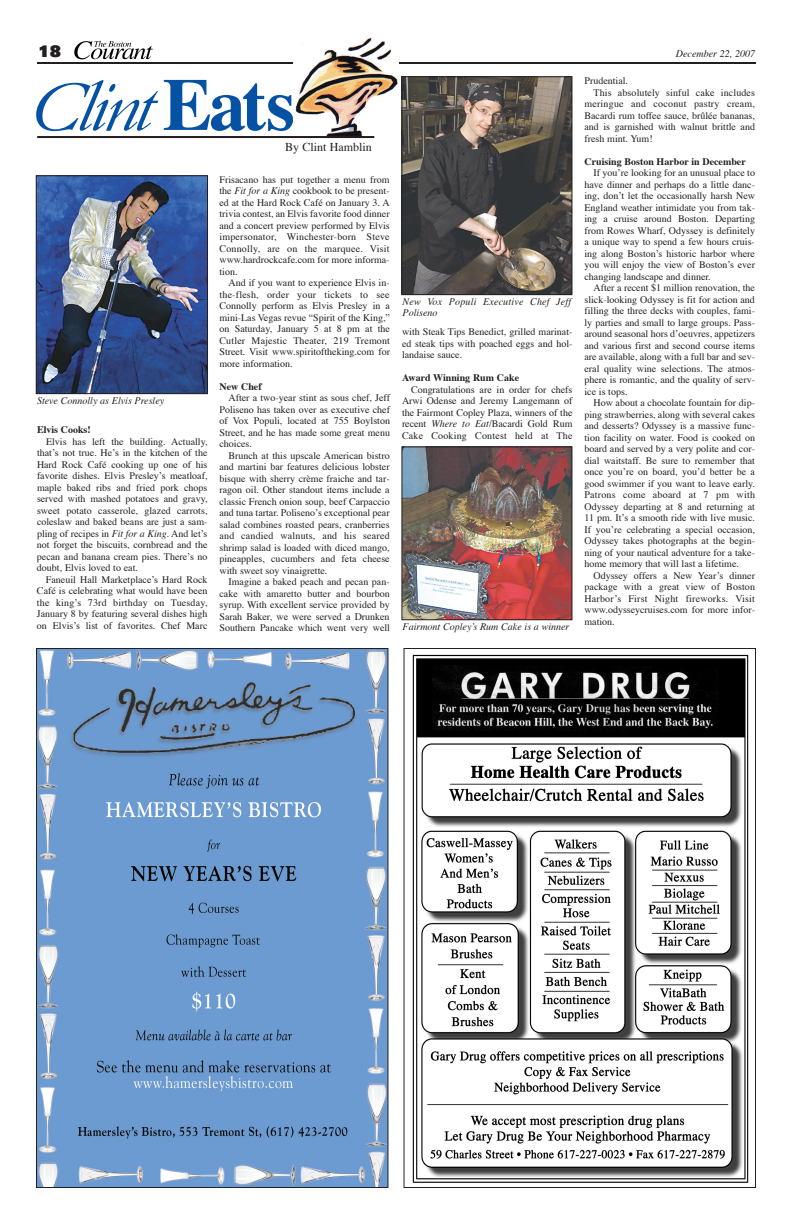
<style>
.page{position:relative;width:792px;height:1224px;background:#fff}
.page>*{position:absolute;margin:0;border:0;box-sizing:border-box;transform-origin:0 0}
.t1{font:italic 74px "Bembo";color:#0551a4}
.t2{font:900 16px "Univers";color:#231f20}
.t3{font:12px "Times";color:#231f20}
.t4{font:10px/11.5px "Times";color:#231f20;text-align:justify}
.t5{font:italic 10px "Times";color:#231f20}
.t6{font:700 10px "Times";color:#231f20}
.t7{font:italic 10px/11.5px "Times";letter-spacing:.02em;color:#231f20}
.t8{font:10px "Times";letter-spacing:.02em;color:#231f20}
.s1{font-family:"Times";font-weight:700;font-style:normal}
.s2{font-style:italic}
</style>
<div class="page">
<hr style="left:37px;top:62px;width:719px;height:2px;background:#231f20">
<img style="left:293px;top:38px;width:105px;height:101px">
<hr style="left:37px;top:136px;width:337px;height:2px;background:#231f20">
<img style="left:74px;top:41px;width:79px;height:19px">
<img style="left:38px;top:178px;width:168px;height:214px">
<div style="left:36px;top:176px;width:172px;height:218px;border:1px solid #231f20"></div>
<img style="left:404px;top:78px;width:166px;height:215px">
<div style="left:402px;top:76px;width:170px;height:219px;border:1px solid #231f20"></div>
<img style="left:404px;top:449px;width:166px;height:169px">
<div style="left:402px;top:447px;width:170px;height:173px;border:1px solid #231f20"></div>
<img style="left:38px;top:650px;width:348px;height:536px">
<img style="left:412px;top:654px;width:337px;height:529px">
<h2 class="t2" style="left:38px;top:45px;width:24px">18</h2>
<p class="t5" style="left:676px;top:49px;width:81px">December 22, 2007</p>
<h1 class="t1" style="left:24px;top:80px;width:272px">Clint <span class="s1">Eats</span></h1>
<p class="t3" style="left:285px;top:142px;width:88px">By Clint Hamblin</p>
<p class="t5" style="left:37px;top:396px;width:129px">Steve Connolly as Elvis Presley</p>
<p class="t6" style="left:37px;top:426px;width:55px">Elvis Cooks!</p>
<p class="t4" style="left:37px;top:437px;width:172px;text-indent:9px">Elvis has left the building. Actually, that’s not true. He’s in the kitchen of the Hard Rock Café cooking up one of his favorite dishes. Elvis Presley’s meatloaf, maple baked ribs and fried pork chops served with mashed potatoes and gravy, sweet potato casserole, glazed carrots, coleslaw and baked beans are just a sam&shy;pling of recipes in <span class="s2">Fit for a King</span>. And let’s not forget the biscuits, cornbread and the pecan and banana cream pies. There’s no doubt, Elvis loved to eat.</p>
<p class="t4" style="left:37px;top:575px;width:172px;text-indent:9px">Faneuil Hall Marketplace’s Hard Rock Café is celebrating what would have been the king’s 73rd birthday on Tuesday, January 8 by featuring several dishes high on Elvis’s list of favorites. Chef Marc</p>
<p class="t4" style="left:219px;top:175px;width:172px">Frisacano has put together a menu from the <span class="s2">Fit for a King</span> cookbook to be present&shy;ed at the Hard Rock Café on January 3. A trivia contest, an Elvis favorite food dinner and a concert preview performed by Elvis impersonator, Winchester-born Steve Connolly, are on the marquee. Visit www.hardrockcafe.com for more informa&shy;tion.</p>
<p class="t4" style="left:220px;top:278px;width:172px;text-indent:9px">And if you want to experience Elvis in&shy;the-flesh, order your tickets to see Connolly perform as Elvis Presley in a mini-Las Vegas revue “Spirit of the King,” on Saturday, January 5 at 8 pm at the Cutler Majestic Theater, 219 Tremont Street. Visit www.spiritoftheking.com for more information.</p>
<p class="t6" style="left:220px;top:382px;width:44px">New Chef</p>
<p class="t4" style="left:220px;top:393px;width:172px;text-indent:9px">After a two-year stint as sous chef, Jeff Poliseno has taken over as executive chef of Vox Populi, located at 755 Boylston Street, and he has made some great menu choices.</p>
<p class="t4" style="left:220px;top:451px;width:172px;text-indent:9px">Brunch at this upscale American bistro and martini bar features delicious lobster bisque with sherry crème fraiche and tar&shy;ragon oil. Other standout items include a classic French onion soup, beef Carpaccio and tuna tartar. Poliseno’s exceptional pear salad combines roasted pears, cranberries and candied walnuts, and his seared shrimp salad is loaded with diced mango, pineapples, cucumbers and feta cheese with sweet soy vinaigrette.</p>
<p class="t4" style="left:220px;top:577px;width:172px;text-indent:9px">Imagine a baked peach and pecan pan&shy;cake with amaretto butter and bourbon syrup. With excellent service provided by Sarah Baker, we were served a Drunken Southern Pancake which went very well</p>
<p class="t7" style="left:403px;top:296px;width:170px">New Vox Populi Executive Chef Jeff<br>Poliseno</p>
<p class="t4" style="left:402px;top:327px;width:172px">with Steak Tips Benedict, grilled marinat&shy;ed steak tips with poached eggs and hol&shy;landaise sauce.</p>
<p class="t6" style="left:402px;top:374px;width:119px">Award Winning Rum Cake</p>
<p class="t4" style="left:402px;top:384px;width:172px;text-indent:9px">Congratulations are in order for chefs Arwi Odense and Jeremy Langemann of the Fairmont Copley Plaza, winners of the recent <span class="s2">Where to Eat</span>/Bacardi Gold Rum Cake Cooking Contest held at The</p>
<p class="t5" style="left:403px;top:622px;width:168px">Fairmont Copley’s Rum Cake is a winner</p>
<p class="t4" style="left:584px;top:76px;width:45px">Prudential.</p>
<p class="t4" style="left:594px;top:88px;width:163px">This absolutely sinful cake includes</p>
<p class="t8" style="left:584px;top:100px;width:172px">meringue and coconut pastry cream,</p>
<p class="t4" style="left:584px;top:111px;width:172px">Bacardi rum toffee sauce, brûlée bananas,</p>
<p class="t4" style="left:584px;top:122px;width:172px">and is garnished with walnut brittle and</p>
<p class="t4" style="left:584px;top:134px;width:70px">fresh mint. Yum!</p>
<p class="t6" style="left:584px;top:157px;width:163px">Cruising Boston Harbor in December</p>
<p class="t4" style="left:584px;top:168px;width:172px;text-indent:9px">If you’re looking for an unusual place to have dinner and perhaps do a little danc&shy;ing, don’t let the occasionally harsh New England weather intimidate you from tak&shy;ing a cruise around Boston. Departing from Rowes Wharf, Odyssey is definitely a unique way to spend a few hours cruis&shy;ing along Boston’s historic harbor where you will enjoy the view of Boston’s ever changing landscape and dinner.</p>
<p class="t4" style="left:584px;top:283px;width:172px;text-indent:9px">After a recent $1 million renovation, the slick-looking Odyssey is fit for action and filling the three decks with couples, fami&shy;ly parties and small to large groups. Pass&shy;around seasonal hors d’oeuvres, appetizers and various first and second course items are available, along with a full bar and sev&shy;eral quality wine selections. The atmos&shy;phere is romantic, and the quality of serv&shy;ice is tops.</p>
<p class="t4" style="left:584px;top:398px;width:172px;text-indent:9px">How about a chocolate fountain for dip&shy;ping strawberries, along with several cakes and desserts? Odyssey is a massive func&shy;tion facility on water. Food is cooked on board and served by a very polite and cor&shy;dial waitstaff. Be sure to remember that once you’re on board, you’d better be a good swimmer if you want to leave early.<br>Patrons come aboard at 7 pm with Odyssey departing at 8 and returning at 11 pm. It’s a smooth ride with live music.<br>If you’re celebrating a special occasion, Odyssey takes photographs at the begin&shy;ning of your nautical adventure for a take&shy;home memory that will last a lifetime.</p>
<p class="t4" style="left:584px;top:571px;width:172px;text-indent:9px">Odyssey offers a New Year’s dinner package with a great view of Boston Harbor’s First Night fireworks. Visit www.odysseycruises.com for more infor&shy;mation.</p>
</div>
